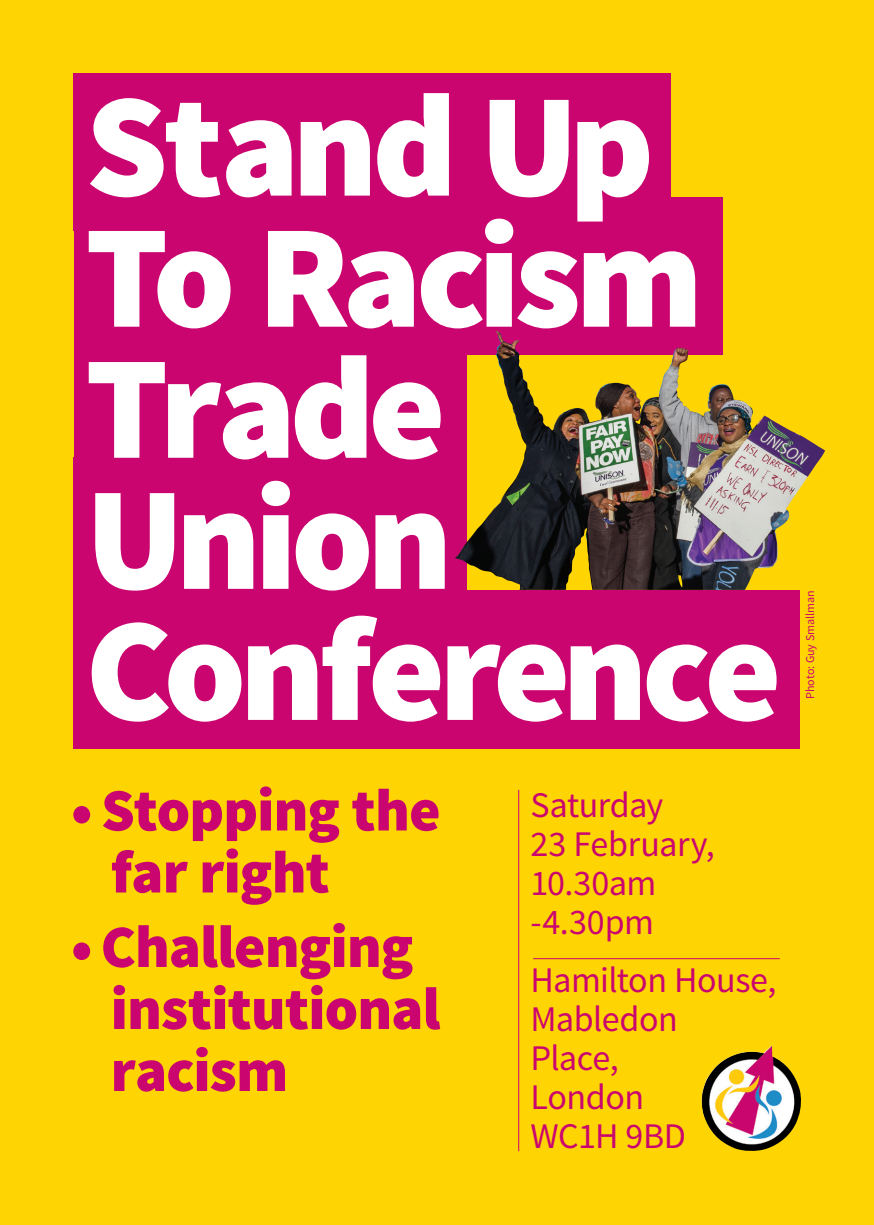
<style>
.page{position:relative;width:874px;height:1225px;background:#fff}
.page>*{position:absolute;margin:0;border:0;box-sizing:border-box;transform-origin:0 0}
.t1{font:900 147.2px/131px "Source Sans Pro";letter-spacing:-.045em;color:#fff}
.t2{font:900 60px/62px "Source Sans Pro";letter-spacing:-.015em;color:#cb056f}
.t3{font:36px/39px "Source Sans Pro";letter-spacing:-.015em;color:#cb056f}
.t4{font:12px "Source Sans Pro";color:#cb056f}
</style>
<div class="page">
<div style="left:0;top:0;width:873px;height:1225px;background:#fed503"></div>
<div style="left:74px;top:74px;width:596px;height:157px;background:#cb056f"></div>
<div style="left:74px;top:197px;width:648px;height:157px;background:#cb056f"></div>
<div style="left:74px;top:335px;width:392px;height:280px;background:#cb056f"></div>
<div style="left:74px;top:590px;width:725px;height:158px;background:#cb056f"></div>
<hr style="left:518px;top:790px;width:1px;height:361px;background:#cb056f">
<img style="left:701px;top:1045px;width:100px;height:106px">
<hr style="left:533px;top:958px;width:246px;height:1px;background:#cb056f">
<img style="left:455px;top:331px;width:369px;height:259px">
<h1 class="t1" style="left:85px;top:88px;width:697px">Stand Up<br>To Racism<br>Trade<br>Union<br>Conference</h1>
<h2 class="t2" style="left:111px;top:782px;width:331px;text-indent:-40px">• Stopping the far right</h2>
<h2 class="t2" style="left:111px;top:918px;width:331px;text-indent:-40px">• Challenging institutional racism</h2>
<p class="t3" style="left:530px;top:785px;width:186px">Saturday<br>23 February,<br>10.30am -4.30pm</p>
<p class="t3" style="left:530px;top:961px;width:247px">Hamilton House,<br>Mabledon<br>Place,<br>London<br>WC1H 9BD</p>
<p class="t4" style="left:802px;top:699px;width:111px;rotate:-90deg">Photo: Guy Smallman</p>
</div>
